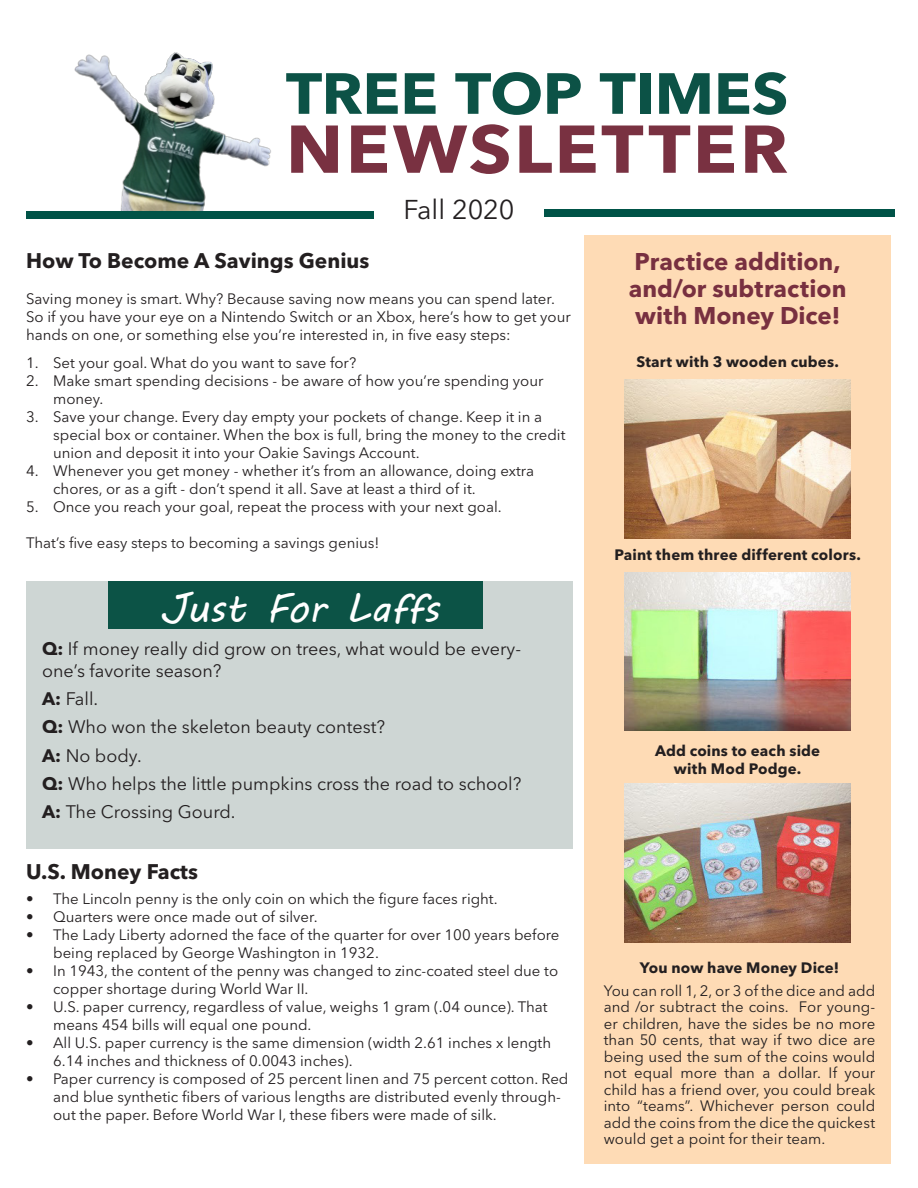
<style>
.page{position:relative;width:918px;height:1188px;background:#fff}
.page>*{position:absolute;margin:0;border:0;box-sizing:border-box;transform-origin:0 0}
.t1{font:40.5px "MV Boli";color:#fff}
.t2{font:27px "Avenir Next LT Pro";color:#231f20}
.t3{font:700 24px/27px "Avenir Next LT Pro";color:#783040}
.t4{font:700 21px "Avenir Next LT Pro";color:#231f20}
.t5{font:18px/21.6px "Avenir Next LT Pro";color:#231f20}
.t6{font:15px/18px "Avenir Next LT Pro";color:#231f20}
.t7{font:700 15px/18px "Avenir Next LT Pro";letter-spacing:.01em;color:#231f20;text-align:center}
.s1{font-weight:700}
</style>
<div class="page">
<img style="left:74px;top:52px;width:197px;height:159px">
<svg style="left:286px;top:73px;width:112px;height:41px"></svg>
<svg style="left:405px;top:73px;width:31px;height:41px"></svg>
<svg style="left:455px;top:72px;width:86px;height:43px"></svg>
<svg style="left:547px;top:73px;width:34px;height:41px"></svg>
<svg style="left:600px;top:73px;width:35px;height:41px"></svg>
<div style="left:640px;top:73px;width:10px;height:41px;background:#0c5246"></div>
<svg style="left:659px;top:73px;width:51px;height:41px"></svg>
<svg style="left:718px;top:72px;width:68px;height:43px"></svg>
<svg style="left:291px;top:126px;width:47px;height:47px"></svg>
<svg style="left:351px;top:126px;width:36px;height:47px"></svg>
<svg style="left:393px;top:124px;width:116px;height:50px"></svg>
<svg style="left:519px;top:126px;width:33px;height:47px"></svg>
<svg style="left:560px;top:126px;width:36px;height:47px"></svg>
<svg style="left:602px;top:126px;width:41px;height:47px"></svg>
<svg style="left:649px;top:126px;width:41px;height:47px"></svg>
<svg style="left:698px;top:126px;width:36px;height:47px"></svg>
<svg style="left:745px;top:126px;width:42px;height:47px"></svg>
<div style="left:26px;top:211px;width:348px;height:7px;background:#005347"></div>
<div style="left:544px;top:210px;width:351px;height:7px;background:#005347"></div>
<div style="left:26px;top:581px;width:547px;height:268px;background:#ced6d4"></div>
<div style="left:584px;top:235px;width:307px;height:929px;background:#fedbb5"></div>
<div style="left:108px;top:581px;width:375px;height:48px;background:#0c5346"></div>
<img style="left:624px;top:380px;width:226px;height:158px">
<img style="left:624px;top:572px;width:226px;height:159px">
<img style="left:624px;top:783px;width:226px;height:159px">
<p class="t2" style="left:403px;top:194px;width:113px">Fall 2020</p>
<p class="t4" style="left:26px;top:248px;width:345px">How To Become A Savings Genius</p>
<p class="t6" style="left:26px;top:290px;width:546px">Saving money is smart. Why? Because saving now means you can spend later.<br>So if you have your eye on a Nintendo Switch or an Xbox, here’s how to get your hands on one, or something else you’re interested in, in five easy steps:</p>
<p class="t6" style="left:26px;top:354px;width:332px">1. Set your goal. What do you want to save for?</p>
<p class="t6" style="left:53px;top:372px;width:492px;text-indent:-27px">2. Make smart spending decisions - be aware of how you’re spending your money.</p>
<p class="t6" style="left:53px;top:408px;width:514px;text-indent:-27px">3. Save your change. Every day empty your pockets of change. Keep it in a special box or container. When the box is full, bring the money to the credit union and deposit it into your Oakie Savings Account.</p>
<p class="t6" style="left:53px;top:462px;width:482px;text-indent:-27px">4. Whenever you get money - whether it’s from an allowance, doing extra chores, or as a gift - don’t spend it all. Save at least a third of it.</p>
<p class="t6" style="left:26px;top:498px;width:477px">5. Once you reach your goal, repeat the process with your next goal.</p>
<p class="t6" style="left:26px;top:534px;width:355px">That’s five easy steps to becoming a savings genius!</p>
<p class="t1" style="left:160px;top:580px;width:281px">Just For Laffs</p>
<p class="t5" style="left:42px;top:638px;width:481px"><span class="s1">Q:</span> If money really did grow on trees, what would be every&shy;one’s favorite season?</p>
<p class="t5" style="left:42px;top:688px;width:58px"><span class="s1">A:</span> Fall.</p>
<p class="t5" style="left:42px;top:716px;width:344px"><span class="s1">Q:</span> Who won the skeleton beauty contest?</p>
<p class="t5" style="left:42px;top:745px;width:101px"><span class="s1">A:</span> No body.</p>
<p class="t5" style="left:42px;top:773px;width:481px"><span class="s1">Q:</span> Who helps the little pumpkins cross the road to school?</p>
<p class="t5" style="left:42px;top:801px;width:195px"><span class="s1">A:</span> The Crossing Gourd.</p>
<p class="t4" style="left:26px;top:858px;width:173px">U.S. Money Facts</p>
<p class="t6" style="left:26px;top:890px;width:473px">• The Lincoln penny is the only coin on which the figure faces right.</p>
<p class="t6" style="left:26px;top:908px;width:293px">• Quarters were once made out of silver.</p>
<p class="t6" style="left:53px;top:926px;width:508px;text-indent:-27px">• The Lady Liberty adorned the face of the quarter for over 100 years before being replaced by George Washington in 1932.</p>
<p class="t6" style="left:53px;top:962px;width:507px;text-indent:-27px">• In 1943, the content of the penny was changed to zinc-coated steel due to copper shortage during World War II.</p>
<p class="t6" style="left:53px;top:998px;width:496px;text-indent:-27px">• U.S. paper currency, regardless of value, weighs 1 gram (.04 ounce). That means 454 bills will equal one pound.</p>
<p class="t6" style="left:53px;top:1034px;width:499px;text-indent:-27px">• All U.S. paper currency is the same dimension (width 2.61 inches x length<br>6.14 inches and thickness of 0.0043 inches).</p>
<p class="t6" style="left:53px;top:1070px;width:517px;text-indent:-27px">• Paper currency is composed of 25 percent linen and 75 percent cotton. Red and blue synthetic fibers of various lengths are distributed evenly through&shy;out the paper. Before World War I, these fibers were made of silk.</p>
<p class="t3" style="left:629px;top:248px;width:219px">Practice addition, and/or subtraction with Money Dice!</p>
<p class="t7" style="left:636px;top:352px;width:204px">Start with 3 wooden cubes.</p>
<p class="t7" style="left:614px;top:546px;width:248px">Paint them three different colors.</p>
<p class="t7" style="left:655px;top:741px;width:167px">Add coins to each side with Mod Podge.</p>
<p class="t7" style="left:640px;top:959px;width:201px">You now have Money Dice!</p>
<p class="t6" style="left:604px;top:982px;width:273px;line-height:16.5px;text-align:justify">You can roll 1, 2, or 3 of the dice and add and /or subtract the coins. For young&shy;er children, have the sides be no more than 50 cents, that way if two dice are being used the sum of the coins would not equal more than a dollar. If your child has a friend over, you could break into “teams”. Whichever person could add the coins from the dice the quickest would get a point for their team.</p>
</div>
